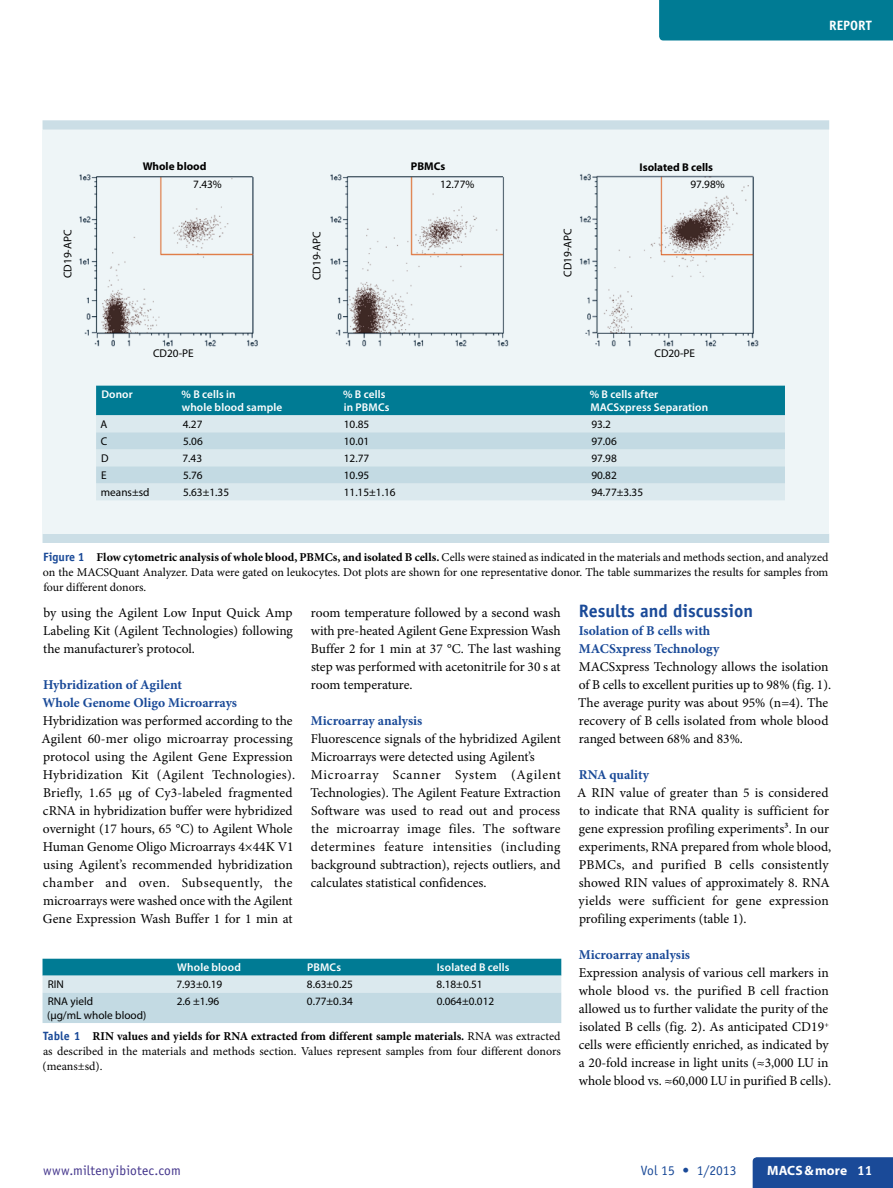
<style>
.page{position:relative;width:893px;height:1188px;background:#fff}
.page>*{position:absolute;margin:0;border:0;box-sizing:border-box;transform-origin:0 0}
.t1{font:700 18px "Officina Sans Std";color:#1a4a98}
.t2{font:13.5px/18px "Minion Pro";color:#000}
.t3{font:700 13.5px/18px "Minion Pro";color:#1a4a98}
.t4{font:13.5px "Officina Sans Std";letter-spacing:.01em;color:#42338b}
.t5{font:13.5px "Officina Sans Std";color:#1a4a98}
.t6{font:700 13.5px "Myriad Pro";letter-spacing:.01em;color:#fff}
.t7{font:700 13.5px "Officina Sans Std";color:#fff}
.t8{font:12px/15px "Minion Pro";letter-spacing:-.005em;color:#000;text-align:justify}
.t9{font:11.25px/13.5px "Myriad Pro";color:#000}
.t10{font:600 11.25px/12.8px "Myriad Pro";letter-spacing:.015em;color:#fff}
.t11{font:700 11.25px "Myriad Pro";color:#000}
.s1{font-family:"Officina Sans Std";font-weight:700;color:#1a4a98}
.s2{font-weight:700}
.s3{font-family:"Officina Sans Std"}
</style>
<div class="page">
<svg style="left:43px;top:120px;width:786px;height:423px;background:#ccdfe6"></svg>
<div style="left:43px;top:130px;width:786px;height:404px;background:#eef5f7"></div>
<img style="left:580px;top:173px;width:179px;height:174px">
<img style="left:330px;top:174px;width:179px;height:173px">
<svg style="left:43px;top:959px;width:518px;height:64px;background:#97c5d1"></svg>
<div style="left:96px;top:386px;width:689px;height:29px;background:#007b94"></div>
<div style="left:96px;top:415px;width:689px;height:85px;background:#dbe9ee"></div>
<svg style="left:96px;top:432px;width:689px;height:51px;background:#cbdfe6"></svg>
<img style="left:79px;top:174px;width:179px;height:173px">
<div style="left:753px;top:1157px;width:140px;height:31px;background:#1a4a98"></div>
<div style="left:659px;top:0;width:234px;height:40px;background:#007b94"></div>
<p class="t9" style="left:61px;top:278px;width:50px;rotate:-90deg">CD19-APC</p>
<p class="t11" style="left:143px;top:160px;width:65px">Whole blood</p>
<p class="t11" style="left:411px;top:160px;width:36px">PBMCs</p>
<p class="t11" style="left:640px;top:161px;width:75px">Isolated B cells</p>
<p class="t9" style="left:193px;top:178px;width:30px">7.43%</p>
<p class="t9" style="left:440px;top:178px;width:36px">12.77%</p>
<p class="t9" style="left:690px;top:178px;width:36px">97.98%</p>
<p class="t9" style="left:153px;top:347px;width:42px">CD20-PE</p>
<p class="t9" style="left:310px;top:280px;width:50px;rotate:-90deg">CD19-APC</p>
<p class="t9" style="left:561px;top:277px;width:50px;rotate:-90deg">CD19-APC</p>
<p class="t9" style="left:654px;top:347px;width:42px">CD20-PE</p>
<p class="t10" style="left:101px;top:388px;width:33px">Donor</p>
<p class="t10" style="left:182px;top:388px;width:102px">% B cells in<br>whole blood sample</p>
<p class="t10" style="left:343px;top:388px;width:48px">% B cells in PBMCs</p>
<p class="t10" style="left:590px;top:388px;width:120px">% B cells after<br>MACSxpress Separation</p>
<p class="t9" style="left:101px;top:418px;width:8px">A</p>
<p class="t9" style="left:183px;top:418px;width:21px">4.27</p>
<p class="t9" style="left:344px;top:418px;width:27px">10.85</p>
<p class="t9" style="left:591px;top:418px;width:21px">93.2</p>
<p class="t9" style="left:101px;top:435px;width:8px">C</p>
<p class="t9" style="left:183px;top:435px;width:21px">5.06</p>
<p class="t9" style="left:344px;top:435px;width:27px">10.01</p>
<p class="t9" style="left:591px;top:435px;width:27px">97.06</p>
<p class="t9" style="left:101px;top:452px;width:9px">D</p>
<p class="t9" style="left:183px;top:452px;width:21px">7.43</p>
<p class="t9" style="left:344px;top:452px;width:27px">12.77</p>
<p class="t9" style="left:591px;top:452px;width:27px">97.98</p>
<p class="t9" style="left:101px;top:469px;width:7px">E</p>
<p class="t9" style="left:183px;top:469px;width:21px">5.76</p>
<p class="t9" style="left:344px;top:469px;width:27px">10.95</p>
<p class="t9" style="left:591px;top:469px;width:27px">90.82</p>
<p class="t9" style="left:101px;top:486px;width:50px">means±sd</p>
<p class="t9" style="left:183px;top:486px;width:47px">5.63±1.35</p>
<p class="t9" style="left:344px;top:486px;width:53px">11.15±1.16</p>
<p class="t9" style="left:591px;top:486px;width:53px">94.77±3.35</p>
<p class="t7" style="left:829px;top:17px;width:37px">Report</p>
<p class="t8" style="left:43px;top:550px;width:787px"><span class="s1">Figure 1</span> <span class="s2">Flow cytometric analysis of whole blood, PBMCs, and isolated B cells.</span> Cells were stained as indicated in the materials and methods section, and analyzed on the MACSQuant Analyzer. Data were gated on leukocytes. Dot plots are shown for one representative donor. The table summarizes the results for samples from four different donors.</p>
<p class="t2" style="left:43px;top:604px;width:251px;text-align:justify">by using the Agilent Low Input Quick Amp Labeling Kit (Agilent Technologies) following the manufacturer’s protocol.</p>
<p class="t3" style="left:42px;top:676px;width:196px">Hybridization of Agilent<br>Whole Genome Oligo Microarrays</p>
<p class="t2" style="left:41px;top:712px;width:255px">Hybridization was performed according to the Agilent 60-mer oligo microarray processing protocol using the Agilent Gene Expression Hybridization Kit (Agilent Technologies).<br>Briefly, 1.65 μg of Cy3-labeled fragmented cRNA in hybridization buffer were hybridized overnight (17 hours, 65 °C) to Agilent Whole Human Genome Oligo Microarrays 4×44K V1 using Agilent’s recommended hybridization chamber and oven. Subsequently, the microarrays were washed once with the Agilent Gene Expression Wash Buffer 1 for 1 min at</p>
<p class="t2" style="left:311px;top:604px;width:251px;text-align:justify">room temperature followed by a second wash with pre-heated Agilent Gene Expression Wash Buffer 2 for 1 min at 37 °C. The last washing step was performed with acetonitrile for 30 s at room temperature.</p>
<p class="t3" style="left:311px;top:712px;width:113px">Microarray analysis</p>
<p class="t2" style="left:310px;top:730px;width:252px">Fluorescence signals of the hybridized Agilent Microarrays were detected using Agilent’s Microarray Scanner System (Agilent Technologies). The Agilent Feature Extraction Software was used to read out and process the microarray image files. The software determines feature intensities (including background subtraction), rejects outliers, and calculates statistical confidences.</p>
<p class="t10" style="left:177px;top:961px;width:65px">Whole blood</p>
<p class="t10" style="left:307px;top:961px;width:35px">PBMCs</p>
<p class="t10" style="left:437px;top:961px;width:74px">Isolated B cells</p>
<p class="t9" style="left:48px;top:978px;width:18px">RIN</p>
<p class="t9" style="left:176px;top:978px;width:47px">7.93±0.19</p>
<p class="t9" style="left:307px;top:978px;width:47px">8.63±0.25</p>
<p class="t9" style="left:437px;top:978px;width:47px">8.18±0.51</p>
<p class="t9" style="left:47px;top:995px;width:100px">RNA yield<br>(µg/mL whole blood)</p>
<p class="t9" style="left:177px;top:995px;width:44px">2.6 ±1.96</p>
<p class="t9" style="left:307px;top:995px;width:47px">0.77±0.34</p>
<p class="t9" style="left:437px;top:995px;width:59px">0.064±0.012</p>
<p class="t8" style="left:43px;top:1029px;width:520px"><span class="s1">Table 1</span> <span class="s2">RIN values and yields for RNA extracted from different sample materials.</span> RNA was extracted as described in the materials and methods section. Values represent samples from four different donors (means±sd).</p>
<h1 class="t1" style="left:579px;top:600px;width:176px">Results and discussion</h1>
<p class="t3" style="left:579px;top:622px;width:142px">Isolation of B cells with<br>MACSxpress Technology</p>
<p class="t2" style="left:578px;top:658px;width:254px">MACSxpress Technology allows the isolation of B cells to excellent purities up to 98% (fig. 1).<br>The average purity was about 95% (n=4). The recovery of B cells isolated from whole blood ranged between 68% and 83%.</p>
<p class="t3" style="left:579px;top:766px;width:72px">RNA quality</p>
<p class="t2" style="left:577px;top:784px;width:255px">A RIN value of greater than 5 is considered to indicate that RNA quality is sufficient for gene expression profiling experiments³. In our experiments, RNA prepared from whole blood, PBMCs, and purified B cells consistently showed RIN values of approximately 8. RNA yields were sufficient for gene expression profiling experiments (table 1).</p>
<p class="t3" style="left:579px;top:946px;width:113px">Microarray analysis</p>
<p class="t2" style="left:579px;top:964px;width:254px">Expression analysis of various cell markers in whole blood vs. the purified B cell fraction allowed us to further validate the purity of the isolated B cells (fig. 2). As anticipated CD19<sup>+ </sup>cells were efficiently enriched, as indicated by a 20-fold increase in light units (≈3,000 LU in whole blood vs. ≈60,000 LU in purified B cells).</p>
<p class="t4" style="left:43px;top:1162px;width:139px">www.miltenyibiotec.com</p>
<p class="t5" style="left:641px;top:1162px;width:97px">Vol 15 • 1/2013</p>
<p class="t6" style="left:767px;top:1163px;width:107px">MACS&amp;more <span class="s3">11</span></p>
</div>
